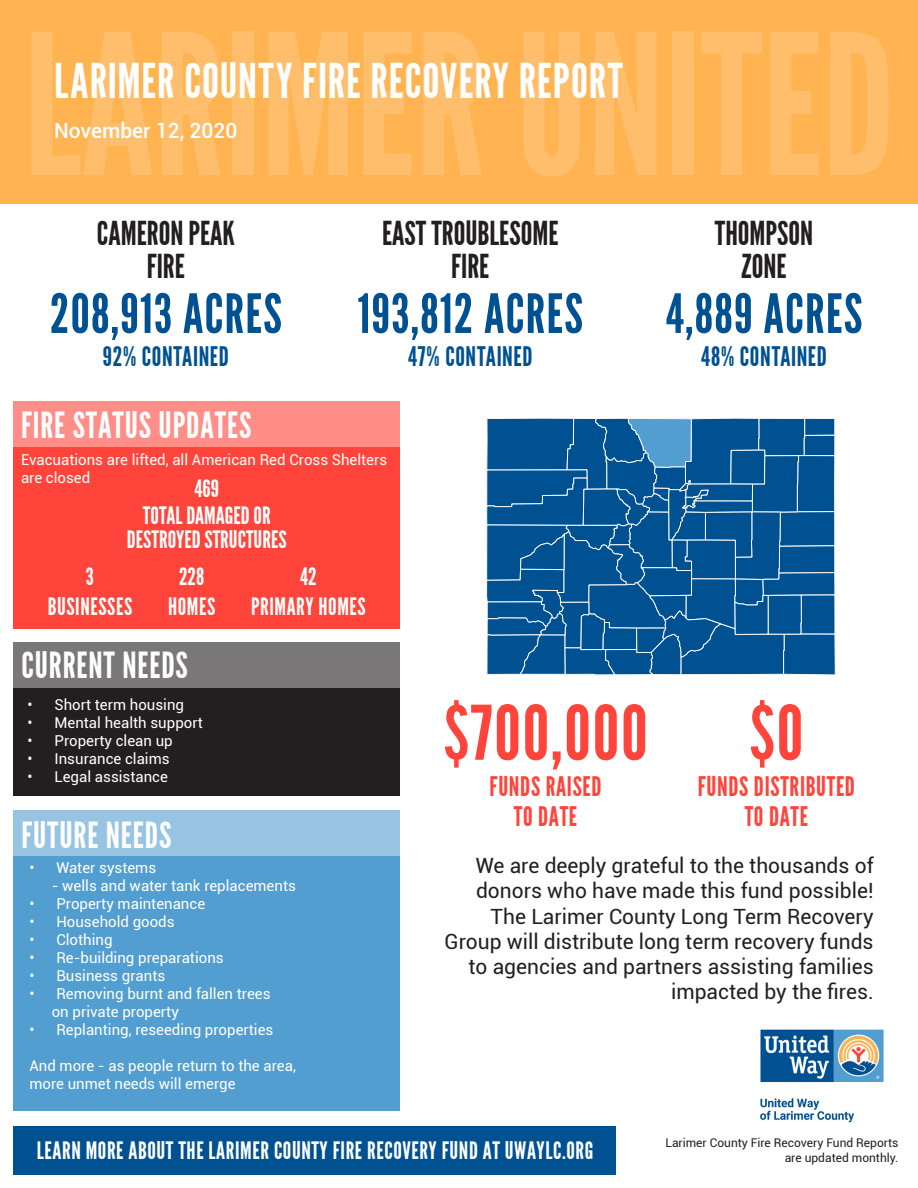
<style>
.page{position:relative;width:918px;height:1188px;background:#fff}
.page>*{position:absolute;margin:0;border:0;box-sizing:border-box;transform-origin:0 0}
.t1{font:195px "League Gothic";color:#fff}
.t2{font:75px "League Gothic";letter-spacing:.025em;color:#ff443b}
.t3{font:54px "League Gothic";letter-spacing:.025em;color:#005191}
.Headline_2a{font:48px "League Gothic";letter-spacing:.02em;color:#fff}
.t4{font:36px "League Gothic";letter-spacing:.025em;color:#fff}
.t5{font:33px "League Gothic";color:#231f20}
.Infographics{font:27px "League Gothic";letter-spacing:.025em;color:#ff443b}
.Infographics-2{font:27px "League Gothic";letter-spacing:.025em;color:#005191}
.t6{font:24px "League Gothic";letter-spacing:.025em;color:#fff}
.t7{font:24px "League Gothic";color:#fff}
.t8{font:21px/25.2px "Roboto";color:#231f20;text-align:right}
.t9{font:500 21px "Roboto";color:#fff}
.t10{font:15px/18px "Roboto";color:#fff}
.t11{font:12px "Roboto";color:#231f20}
</style>
<div class="page">
<div style="left:0;top:0;width:918px;height:204px;background:#ffb351"></div>
<img style="left:760px;top:1029px;width:124px;height:94px">
<svg style="left:486px;top:418px;width:350px;height:257px;background:#145f9a"></svg>
<div style="left:14px;top:1126px;width:602px;height:48px;background:#005191"></div>
<div style="left:13px;top:402px;width:387px;height:227px;background:#ff443b"></div>
<div style="left:14px;top:642px;width:386px;height:154px;background:#231f20"></div>
<div style="left:14px;top:810px;width:386px;height:301px;background:#539ed0"></div>
<div style="left:13px;top:402px;width:387px;height:45px;background:#ff8e88"></div>
<div style="left:14px;top:642px;width:386px;height:46px;background:#7a7778"></div>
<div style="left:14px;top:810px;width:386px;height:46px;background:#97c4e2"></div>
<h1 class="t1" style="left:24px;top:-6px;width:873px">LARIMER UNITED</h1>
<p class="Headline_2a" style="left:54px;top:54px;width:570px">LARIMER COUNTY FIRE RECOVERY REPORT</p>
<p class="t9" style="left:54px;top:115px;width:185px">November 12, 2020</p>
<p class="t5" style="left:97px;top:214px;width:140px">CAMERON PEAK</p>
<p class="t5" style="left:147px;top:247px;width:40px">FIRE</p>
<p class="t3" style="left:50px;top:283px;width:233px">208,913 ACRES</p>
<p class="Infographics-2" style="left:103px;top:341px;width:128px">92% CONTAINED</p>
<p class="t5" style="left:382px;top:214px;width:178px">EAST TROUBLESOME</p>
<p class="t5" style="left:451px;top:247px;width:40px">FIRE</p>
<p class="t3" style="left:358px;top:283px;width:227px">193,812 ACRES</p>
<p class="Infographics-2" style="left:408px;top:341px;width:126px">47% CONTAINED</p>
<p class="t5" style="left:715px;top:214px;width:100px">THOMPSON</p>
<p class="t5" style="left:742px;top:247px;width:46px">ZONE</p>
<p class="t3" style="left:666px;top:283px;width:198px">4,889 ACRES</p>
<p class="Infographics-2" style="left:701px;top:341px;width:127px">48% CONTAINED</p>
<p class="t4" style="left:21px;top:405px;width:232px">FIRE STATUS UPDATES</p>
<p class="t10" style="left:21px;top:450px;width:368px">Evacuations are lifted, all American Red Cross Shelters are closed</p>
<p class="t6" style="left:195px;top:475px;width:26px">469</p>
<p class="t7" style="left:143px;top:502px;width:129px">TOTAL DAMAGED OR</p>
<p class="t7" style="left:127px;top:526px;width:161px">DESTROYED STRUCTURES</p>
<p class="t6" style="left:86px;top:563px;width:10px">3</p>
<p class="t6" style="left:179px;top:563px;width:27px">228</p>
<p class="t6" style="left:300px;top:563px;width:18px">42</p>
<p class="t6" style="left:48px;top:593px;width:86px">BUSINESSES</p>
<p class="t6" style="left:168px;top:593px;width:49px">HOMES</p>
<p class="t6" style="left:251px;top:593px;width:116px">PRIMARY HOMES</p>
<p class="t4" style="left:21px;top:645px;width:168px">CURRENT NEEDS</p>
<p class="t10" style="left:28px;top:695px;width:158px">• Short term housing</p>
<p class="t10" style="left:28px;top:713px;width:177px">• Mental health support</p>
<p class="t10" style="left:28px;top:731px;width:147px">• Property clean up</p>
<p class="t10" style="left:28px;top:749px;width:144px">• Insurance claims</p>
<p class="t10" style="left:28px;top:767px;width:142px">• Legal assistance</p>
<p class="t4" style="left:21px;top:814px;width:152px">FUTURE NEEDS</p>
<p class="t10" style="left:29px;top:858px;width:128px">• Water systems</p>
<p class="t10" style="left:52px;top:876px;width:246px">- wells and water tank replacements</p>
<p class="t10" style="left:29px;top:894px;width:177px">• Property maintenance</p>
<p class="t10" style="left:29px;top:912px;width:147px">• Household goods</p>
<p class="t10" style="left:29px;top:930px;width:85px">• Clothing</p>
<p class="t10" style="left:29px;top:948px;width:196px">• Re-building preparations</p>
<p class="t10" style="left:29px;top:966px;width:137px">• Business grants</p>
<p class="t10" style="left:29px;top:984px;width:243px">• Removing burnt and fallen trees</p>
<p class="t10" style="left:52px;top:1002px;width:129px">on private property</p>
<p class="t10" style="left:29px;top:1020px;width:246px">• Replanting, reseeding properties</p>
<p class="t10" style="left:29px;top:1056px;width:268px">And more - as people return to the area,</p>
<p class="t10" style="left:29px;top:1074px;width:208px">more unmet needs will emerge</p>
<p class="t2" style="left:444px;top:690px;width:206px">$700,000</p>
<p class="Infographics" style="left:490px;top:771px;width:114px">FUNDS RAISED</p>
<p class="Infographics" style="left:514px;top:801px;width:65px">TO DATE</p>
<p class="t2" style="left:749px;top:690px;width:55px">$0</p>
<p class="Infographics" style="left:698px;top:771px;width:159px">FUNDS DISTRIBUTED</p>
<p class="Infographics" style="left:745px;top:801px;width:65px">TO DATE</p>
<p class="t8" style="left:476px;top:852px;width:399px">We are deeply grateful to the thousands of</p>
<p class="t8" style="left:476px;top:878px;width:399px">donors who have made this fund possible!</p>
<p class="t8" style="left:445px;top:903px;width:431px">The Larimer County Long Term Recovery<br>Group will distribute long term recovery funds to agencies and partners assisting families</p>
<p class="t8" style="left:671px;top:978px;width:204px">impacted by the fires.</p>
<p class="t6" style="left:37px;top:1137px;width:558px">LEARN MORE ABOUT THE LARIMER COUNTY FIRE RECOVERY FUND AT UWAYLC.ORG</p>
<p class="t11" style="left:665px;top:1135px;width:235px">Larimer County Fire Recovery Fund Reports</p>
<p class="t11" style="left:785px;top:1150px;width:115px">are updated monthly.</p>
</div>
